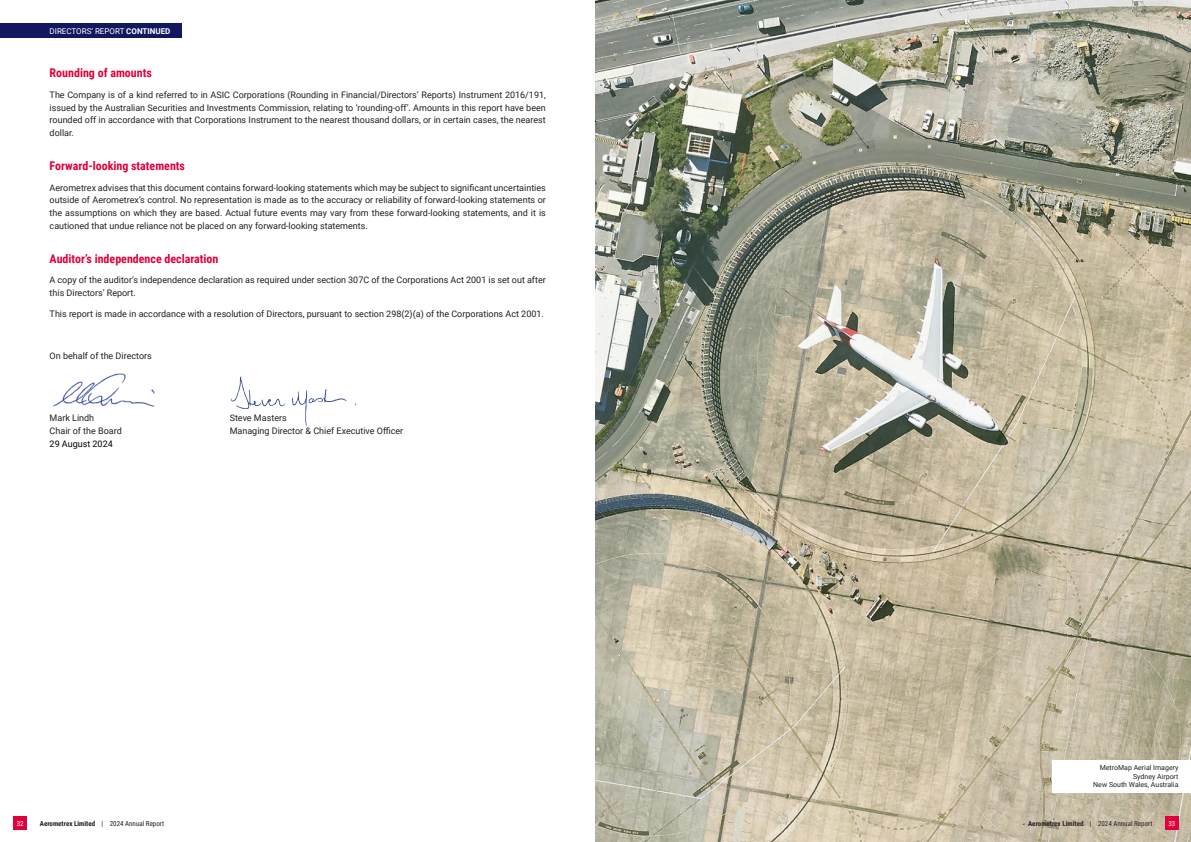
<style>
.page{position:relative;width:1191px;height:842px;background:#fff}
.page>*{position:absolute;margin:0;border:0;box-sizing:border-box;transform-origin:0 0}
.Heading_1_wrd_34{font:700 12px "Roboto Condensed";color:#e1003c}
.Normal_wrd_35{font:9px/12.8px "Roboto";color:#231f20;text-align:justify}
.Normal_wrd_35-2{font:9px "Roboto";color:#000}
.t1{font:8px "Roboto";color:#fff}
.t2{font:700 7px "Roboto Condensed";color:#231f20}
.t3{font:7px "Roboto";color:#231f20}
.t4{font:7px "Roboto Condensed";color:#fff}
.s1{font-weight:700}
.s2{font-weight:400}
</style>
<div class="page">
<div style="left:14px;top:816px;width:13px;height:13px;background:#e1003c"></div>
<div style="left:0;top:24px;width:181px;height:14px;background:#131760"></div>
<img style="left:595px;top:0;width:596px;height:842px">
<div style="left:1165px;top:816px;width:13px;height:13px;background:#e1003c"></div>
<div style="left:1052px;top:760px;width:139px;height:32px;background:#fff"></div>
<img style="left:53px;top:373px;width:102px;height:34px">
<img style="left:231px;top:376px;width:126px;height:51px">
<p class="t1" style="left:50px;top:26px;width:122px">DIRECTORS’ REPORT <span class="s1">CONTINUED</span></p>
<p class="Heading_1_wrd_34" style="left:50px;top:64px;width:104px">Rounding of amounts</p>
<p class="Normal_wrd_35" style="left:50px;top:88px;width:498px">The Company is of a kind referred to in ASIC Corporations (Rounding in Financial/Directors’ Reports) Instrument 2016/191, issued by the Australian Securities and Investments Commission, relating to ‘rounding-off’. Amounts in this report have been rounded off in accordance with that Corporations Instrument to the nearest thousand dollars, or in certain cases, the nearest dollar.</p>
<p class="Heading_1_wrd_34" style="left:50px;top:157px;width:137px">Forward-looking statements</p>
<p class="Normal_wrd_35" style="left:50px;top:181px;width:498px">Aerometrex advises that this document contains forward-looking statements which may be subject to significant uncertainties outside of Aerometrex’s control. No representation is made as to the accuracy or reliability of forward-looking statements or the assumptions on which they are based. Actual future events may vary from these forward-looking statements, and it is cautioned that undue reliance not be placed on any forward-looking statements.</p>
<p class="Heading_1_wrd_34" style="left:50px;top:250px;width:170px">Auditor’s independence declaration</p>
<p class="Normal_wrd_35" style="left:50px;top:273px;width:498px">A copy of the auditor’s independence declaration as required under section 307C of the Corporations Act 2001 is set out after this Directors’ Report.</p>
<p class="Normal_wrd_35" style="left:50px;top:307px;width:496px">This report is made in accordance with a resolution of Directors, pursuant to section 298(2)(a) of the Corporations Act 2001.</p>
<p class="Normal_wrd_35" style="left:50px;top:349px;width:104px">On behalf of the Directors</p>
<p class="Normal_wrd_35" style="left:50px;top:411px;width:46px">Mark Lindh</p>
<p class="Normal_wrd_35" style="left:230px;top:411px;width:59px">Steve Masters</p>
<p class="Normal_wrd_35" style="left:50px;top:424px;width:74px">Chair of the Board</p>
<p class="Normal_wrd_35" style="left:230px;top:424px;width:175px">Managing Director &amp; Chief Executive Officer</p>
<p class="Normal_wrd_35-2" style="left:50px;top:437px;width:65px">29 August 2024</p>
<p class="t4" style="left:17px;top:818px;width:8px">32</p>
<p class="t2" style="left:40px;top:818px;width:126px">Aerometrex Limited <span class="s2">| 2024 Annual Report</span></p>
<p class="t3" style="left:1099px;top:763px;width:80px">MetroMap Aerial Imagery</p>
<p class="t3" style="left:1133px;top:771px;width:47px">Sydney Airport</p>
<p class="t3" style="left:1093px;top:780px;width:87px">New South Wales, Australia</p>
<p class="t2" style="left:1028px;top:818px;width:126px">Aerometrex Limited <span class="s2">| 2024 Annual Report</span></p>
<p class="t4" style="left:1168px;top:818px;width:8px">33</p>
</div>
